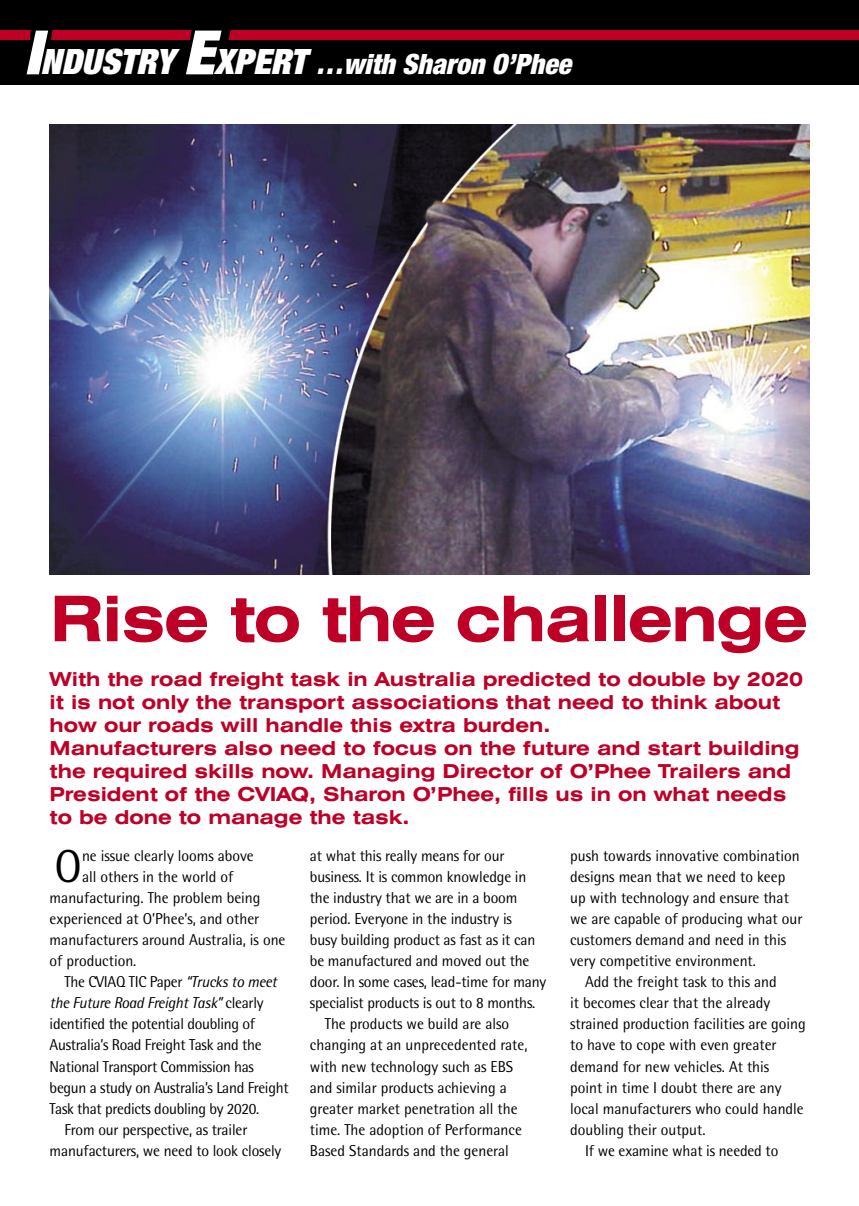
<style>
.page{position:relative;width:859px;height:1206px;background:#fff}
.page>*{position:absolute;margin:0;border:0;box-sizing:border-box;transform-origin:0 0}
.t1{font:700 expanded 63px "Swiss 721 BT";letter-spacing:-.025em;color:#be0027}
.DROP_CAP{font:46.2px "Rotis Semi Sans";color:#000}
.t2{font:italic 900 condensed 28px "Helvetica Neue";color:#fff}
.t3{font:700 expanded 19.25px/23.1px "Swiss 721 BT";color:#be0027}
.BODY{font:15.75px/21px "Rotis Semi Sans";color:#000}
.BODY-2{font:15.75px/21px "Rotis Semi Sans";letter-spacing:-.02em;color:#000}
.DROP_CAP-2{font:15.75px "Rotis Semi Sans";color:#000}
.s1{font-stretch:expanded;font-size:61.25px}
.s2{font-stretch:expanded;font-size:35px}
.s3{font-style:italic}
</style>
<div class="page">
<img style="left:50px;top:124px;width:759px;height:450px">
<div style="left:0;top:0;width:858px;height:84px;background:#000"></div>
<div style="left:0;top:30px;width:858px;height:10px;background:#be0027"></div>
<svg style="left:30px;top:30px;width:23px;height:10px"></svg>
<svg style="left:190px;top:30px;width:41px;height:10px"></svg>
<p class="t2" style="left:25px;top:47px;width:547px"><span class="s1">I</span><span class="s2">NDUSTRY</span> <span class="s1">E</span><span class="s2">XPERT</span> …with Sharon O’Phee</p>
<p class="t1" style="left:50px;top:581px;width:759px">Rise to the challenge</p>
<p class="t3" style="left:50px;top:667px;width:754px">With the road freight task in Australia predicted to double by 2020 it is not only the transport associations that need to think about how our roads will handle this extra burden.<br>Manufacturers also need to focus on the future and start building the required skills now. Managing Director of O’Phee Trailers and President of the CVIAQ, Sharon O’Phee, fills us in on what needs to be done to manage the task.</p>
<p class="DROP_CAP" style="left:55px;top:839px;width:29px">O</p>
<p class="DROP_CAP-2" style="left:82px;top:846px;width:173px">ne issue clearly looms above</p>
<p class="DROP_CAP-2" style="left:82px;top:867px;width:153px">all others in the world of</p>
<p class="DROP_CAP-2" style="left:50px;top:888px;width:212px">manufacturing. The problem being</p>
<p class="DROP_CAP-2" style="left:50px;top:909px;width:211px">experienced at O’Phee’s, and other</p>
<p class="DROP_CAP-2" style="left:50px;top:930px;width:237px">manufacturers around Australia, is one</p>
<p class="DROP_CAP-2" style="left:50px;top:951px;width:88px">of production.</p>
<p class="BODY-2" style="left:50px;top:971px;width:240px;text-indent:15px">The CVIAQ TIC Paper <span class="s3">“Trucks to meet the Future Road Freight Task”</span> clearly identified the potential doubling of Australia’s Road Freight Task and the National Transport Commission has begun a study on Australia’s Land Freight Task that predicts doubling by 2020.</p>
<p class="BODY" style="left:50px;top:1118px;width:233px;text-indent:15px">From our perspective, as trailer manufacturers, we need to look closely</p>
<p class="BODY" style="left:310px;top:845px;width:238px">at what this really means for our business. It is common knowledge in the industry that we are in a boom period. Everyone in the industry is<br>busy building product as fast as it can be manufactured and moved out the door. In some cases, lead-time for many specialist products is out to 8 months.</p>
<p class="BODY" style="left:310px;top:1013px;width:219px;text-indent:15px">The products we build are also changing at an unprecedented rate, with new technology such as EBS and similar products achieving a greater market penetration all the time. The adoption of Performance<br>Based Standards and the general</p>
<p class="BODY" style="left:570px;top:845px;width:234px">push towards innovative combination designs mean that we need to keep up with technology and ensure that we are capable of producing what our customers demand and need in this very competitive environment.</p>
<p class="BODY" style="left:570px;top:971px;width:237px;text-indent:15px">Add the freight task to this and<br>it becomes clear that the already strained production facilities are going to have to cope with even greater demand for new vehicles. At this<br>point in time I doubt there are any local manufacturers who could handle doubling their output.</p>
<p class="BODY" style="left:584px;top:1139px;width:195px">If we examine what is needed to</p>
</div>
